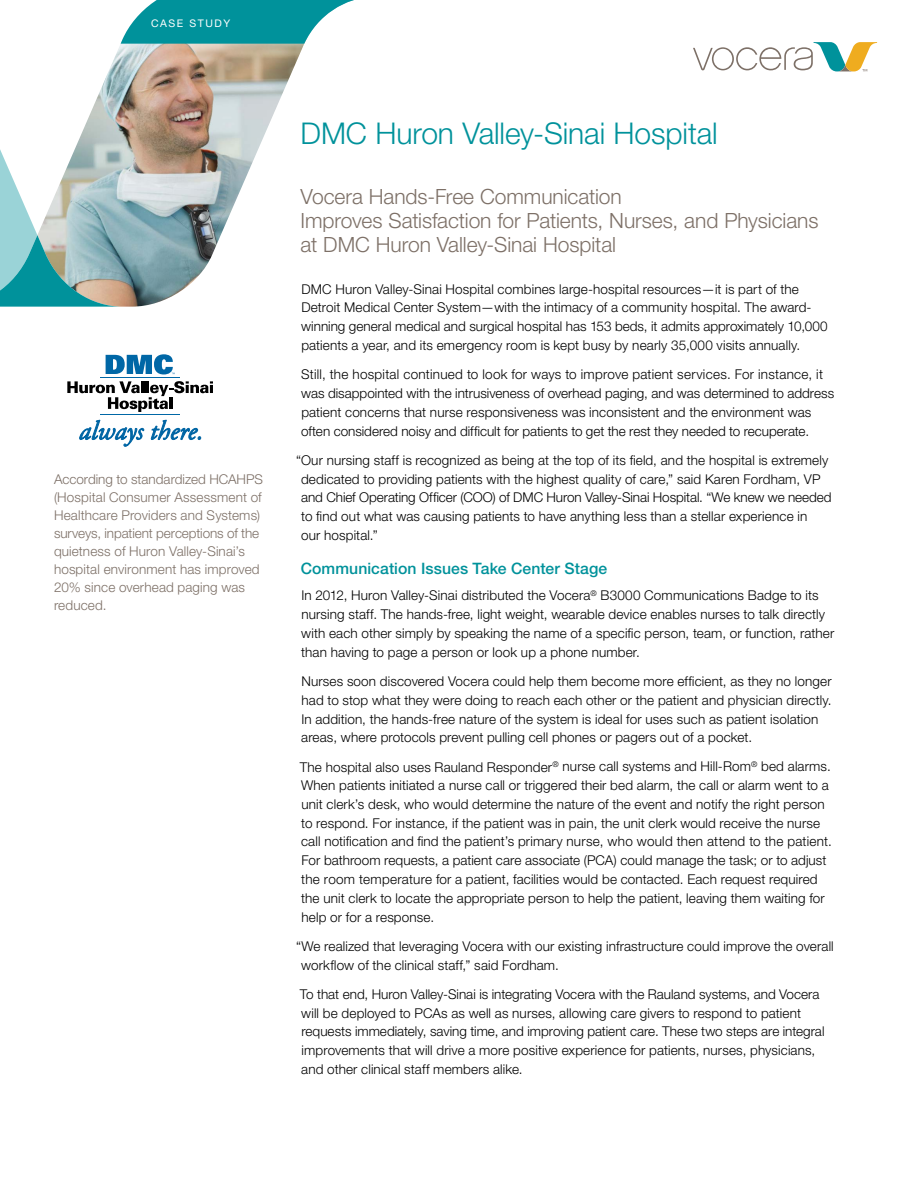
<style>
.page{position:relative;width:918px;height:1188px;background:#fff}
.page>*{position:absolute;margin:0;border:0;box-sizing:border-box;transform-origin:0 0}
.t1{font:300 30px "Helvetica Neue LT Std";letter-spacing:-.005em;color:#00929b}
.t2{font:300 21px/24px "Helvetica Neue LT Std";letter-spacing:-.005em;color:#7d7067}
.t3{font:500 15.75px "Helvetica Neue LT Std";letter-spacing:.005em;color:#00929b}
.t4{font:300 13.5px/18.8px "Helvetica Neue LT Std";letter-spacing:.01em;color:#000}
.t5{font:300 13.5px/18px "Helvetica Neue LT Std";letter-spacing:.01em;color:#7d7067}
.t6{font:10.5px "Helvetica Neue LT Std";letter-spacing:.15em;color:#fff}
</style>
<div class="page">
<svg style="left:0;top:0;width:354px;height:307px"></svg>
<svg style="left:79px;top:420px;width:65px;height:27px"></svg>
<svg style="left:151px;top:420px;width:50px;height:20px"></svg>
<hr style="left:101px;top:377px;width:79px;height:1px;background:#0067a6">
<hr style="left:101px;top:415px;width:79px;height:1px;background:#0067a6">
<svg style="left:106px;top:354px;width:69px;height:20px"></svg>
<svg style="left:67px;top:381px;width:146px;height:31px"></svg>
<svg style="left:693px;top:42px;width:184px;height:29px"></svg>
<p class="t6" style="left:151px;top:17px;width:81px">CASE STUDY</p>
<p class="t5" style="left:54px;top:470px;width:211px">According to standardized HCAHPS (Hospital Consumer Assessment of<br>Healthcare Providers and Systems) surveys, inpatient perceptions of the quietness of Huron Valley-Sinai’s hospital environment has improved<br>20% since overhead paging was reduced.</p>
<h1 class="t1" style="left:301px;top:115px;width:419px">DMC Huron Valley-Sinai Hospital</h1>
<h2 class="t2" style="left:301px;top:184px;width:519px">Vocera Hands-Free Communication<br>Improves Satisfaction for Patients, Nurses, and Physicians at DMC Huron Valley-Sinai Hospital</h2>
<p class="t4" style="left:301px;top:279px;width:528px">DMC Huron Valley-Sinai Hospital combines large-hospital resources—it is part of the Detroit Medical Center System—with the intimacy of a community hospital. The award&shy;winning general medical and surgical hospital has 153 beds, it admits approximately 10,000 patients a year, and its emergency room is kept busy by nearly 35,000 visits annually.</p>
<p class="t4" style="left:301px;top:365px;width:535px">Still, the hospital continued to look for ways to improve patient services. For instance, it was disappointed with the intrusiveness of overhead paging, and was determined to address patient concerns that nurse responsiveness was inconsistent and the environment was often considered noisy and difficult for patients to get the rest they needed to recuperate.</p>
<p class="t4" style="left:301px;top:450px;width:532px;text-indent:-5px">“Our nursing staff is recognized as being at the top of its field, and the hospital is extremely dedicated to providing patients with the highest quality of care,” said Karen Fordham, VP and Chief Operating Officer (COO) of DMC Huron Valley-Sinai Hospital. “We knew we needed to find out what was causing patients to have anything less than a stellar experience in<br>our hospital.”</p>
<p class="t3" style="left:301px;top:559px;width:308px">Communication Issues Take Center Stage</p>
<p class="t4" style="left:301px;top:586px;width:535px">In 2012, Huron Valley-Sinai distributed the Vocera<sup>®</sup> B3000 Communications Badge to its nursing staff. The hands-free, light weight, wearable device enables nurses to talk directly with each other simply by speaking the name of a specific person, team, or function, rather than having to page a person or look up a phone number.</p>
<p class="t4" style="left:301px;top:672px;width:532px">Nurses soon discovered Vocera could help them become more efficient, as they no longer had to stop what they were doing to reach each other or the patient and physician directly.<br>In addition, the hands-free nature of the system is ideal for uses such as patient isolation areas, where protocols prevent pulling cell phones or pagers out of a pocket.</p>
<p class="t4" style="left:300px;top:757px;width:534px">The hospital also uses Rauland Responder<sup>®</sup> nurse call systems and Hill-Rom<sup>®</sup> bed alarms.<br>When patients initiated a nurse call or triggered their bed alarm, the call or alarm went to a unit clerk’s desk, who would determine the nature of the event and notify the right person to respond. For instance, if the patient was in pain, the unit clerk would receive the nurse call notification and find the patient’s primary nurse, who would then attend to the patient.<br>For bathroom requests, a patient care associate (PCA) could manage the task; or to adjust the room temperature for a patient, facilities would be contacted. Each request required the unit clerk to locate the appropriate person to help the patient, leaving them waiting for help or for a response.</p>
<p class="t4" style="left:301px;top:936px;width:534px;text-indent:-5px">“We realized that leveraging Vocera with our existing infrastructure could improve the overall workflow of the clinical staff,” said Fordham.</p>
<p class="t4" style="left:300px;top:984px;width:526px">To that end, Huron Valley-Sinai is integrating Vocera with the Rauland systems, and Vocera will be deployed to PCAs as well as nurses, allowing care givers to respond to patient requests immediately, saving time, and improving patient care. These two steps are integral improvements that will drive a more positive experience for patients, nurses, physicians, and other clinical staff members alike.</p>
</div>
